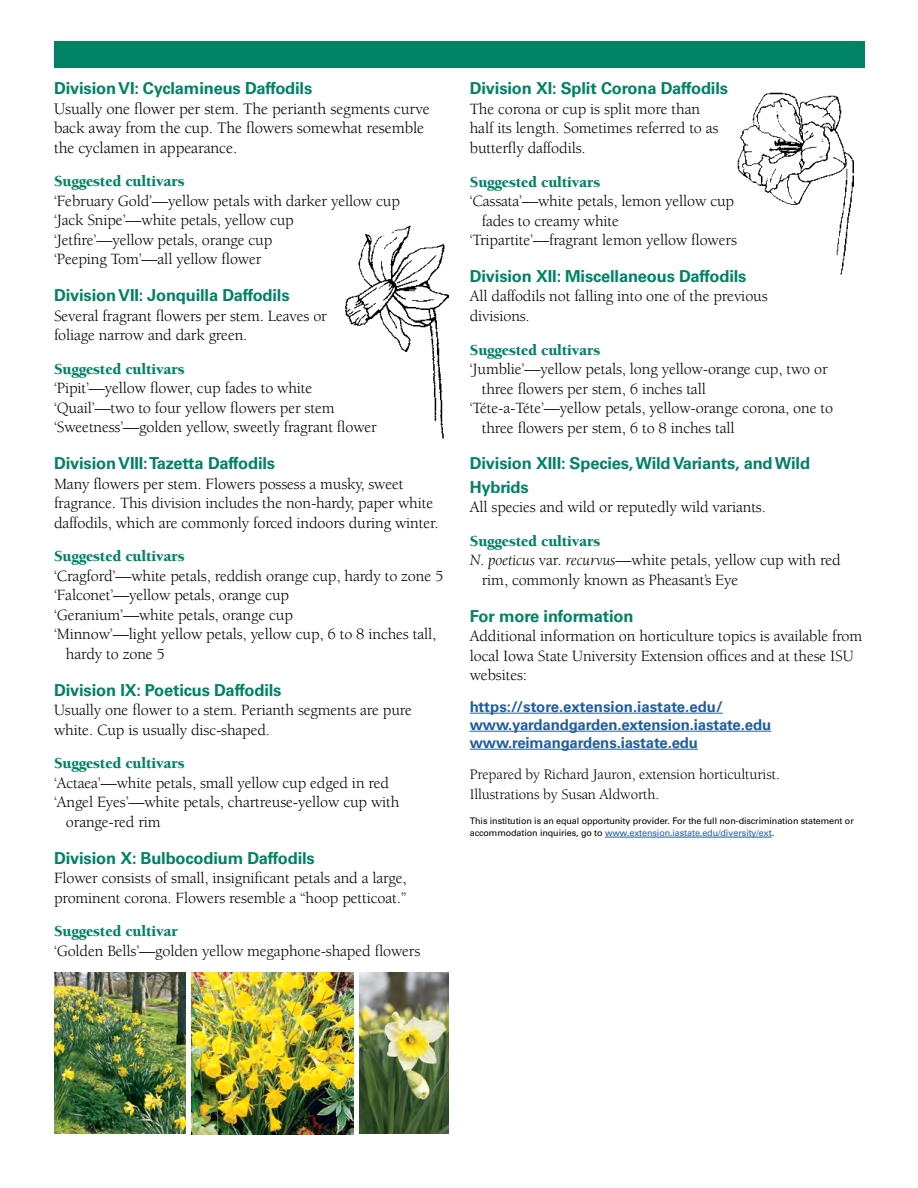
<style>
.page{position:relative;width:918px;height:1188px;background:#fff}
.page>*{position:absolute;margin:0;border:0;box-sizing:border-box;transform-origin:0 0}
.B_Head{font:700 16.5px/23.2px "Univers LT Std";letter-spacing:-.01em;color:#008265}
.t1{font:16.5px/19.5px "Berkeley Std";letter-spacing:-.01em;color:#000}
.Body_text{font:16.2px/19.5px "Berkeley Std";letter-spacing:-.01em;color:#000}
.Hanging_Indent{font:16.2px/19.5px "Berkeley Std";letter-spacing:-.01em;color:#000}
.C_Head{font:900 15.75px "Berkeley Std";letter-spacing:-.01em;color:#008265}
.t2{font:700 15px "Univers LT Std";letter-spacing:-.01em;color:#215e9e}
.Body_text-2{font:15px "Berkeley Std";letter-spacing:-.01em;color:#000}
.t3{font:9px/12px "Univers LT Std";letter-spacing:-.01em;color:#000}
.s1{font-style:italic}
.s2{color:#215e9e}
</style>
<div class="page">
<div style="left:54px;top:41px;width:810px;height:27px;background:#008265"></div>
<img style="left:54px;top:972px;width:131px;height:162px">
<hr style="left:470px;top:713px;width:253px;height:1px;background:#215e9e">
<hr style="left:470px;top:731px;width:301px;height:1px;background:#215e9e">
<hr style="left:470px;top:749px;width:228px;height:1px;background:#215e9e">
<hr style="left:605px;top:837px;width:167px;height:1px;background:#215e9e">
<img style="left:737px;top:92px;width:117px;height:183px">
<img style="left:346px;top:225px;width:103px;height:214px">
<img style="left:191px;top:972px;width:162px;height:162px">
<img style="left:359px;top:972px;width:89px;height:162px">
<h2 class="B_Head" style="left:54px;top:77px;width:260px">Division VI: Cyclamineus Daffodils</h2>
<p class="t1" style="left:54px;top:99px;width:377px">Usually one flower per stem. The perianth segments curve back away from the cup. The flowers somewhat resemble the cyclamen in appearance.</p>
<h3 class="C_Head" style="left:54px;top:173px;width:132px">Suggested cultivars</h3>
<p class="Body_text" style="left:54px;top:191px;width:348px">‘February Gold’—yellow petals with darker yellow cup</p>
<p class="Body_text" style="left:54px;top:211px;width:241px">‘Jack Snipe’—white petals, yellow cup</p>
<p class="Body_text" style="left:54px;top:230px;width:220px">‘Jetfire’—yellow petals, orange cup</p>
<p class="Body_text" style="left:54px;top:250px;width:209px">‘Peeping Tom’—all yellow flower</p>
<h2 class="B_Head" style="left:54px;top:284px;width:237px">Division VII: Jonquilla Daffodils</h2>
<p class="Body_text" style="left:54px;top:306px;width:274px">Several fragrant flowers per stem. Leaves or foliage narrow and dark green.</p>
<h3 class="C_Head" style="left:54px;top:360px;width:132px">Suggested cultivars</h3>
<p class="Body_text" style="left:54px;top:379px;width:260px">‘Pipit’—yellow flower, cup fades to white</p>
<p class="Body_text" style="left:54px;top:398px;width:282px">‘Quail’—two to four yellow flowers per stem</p>
<p class="Body_text" style="left:54px;top:418px;width:324px">‘Sweetness’—golden yellow, sweetly fragrant flower</p>
<h2 class="B_Head" style="left:54px;top:452px;width:223px">Division VIII: Tazetta Daffodils</h2>
<p class="Body_text" style="left:54px;top:474px;width:386px">Many flowers per stem. Flowers possess a musky, sweet fragrance. This division includes the non-hardy, paper white daffodils, which are commonly forced indoors during winter.</p>
<h3 class="C_Head" style="left:54px;top:548px;width:132px">Suggested cultivars</h3>
<p class="Body_text" style="left:54px;top:566px;width:391px">‘Cragford’—white petals, reddish orange cup, hardy to zone 5</p>
<p class="Body_text" style="left:54px;top:586px;width:237px">‘Falconet’—yellow petals, orange cup</p>
<p class="Body_text" style="left:54px;top:605px;width:241px">‘Geranium’—white petals, orange cup</p>
<p class="Hanging_Indent" style="left:66px;top:625px;width:372px;text-indent:-12px">‘Minnow’—light yellow petals, yellow cup, 6 to 8 inches tall, hardy to zone 5</p>
<h2 class="B_Head" style="left:54px;top:678px;width:229px">Division IX: Poeticus Daffodils</h2>
<p class="Body_text" style="left:54px;top:700px;width:360px">Usually one flower to a stem. Perianth segments are pure white. Cup is usually disc-shaped.</p>
<h3 class="C_Head" style="left:54px;top:755px;width:132px">Suggested cultivars</h3>
<p class="Body_text" style="left:54px;top:773px;width:337px">‘Actaea’—white petals, small yellow cup edged in red</p>
<p class="Hanging_Indent" style="left:66px;top:793px;width:335px;text-indent:-12px">‘Angel Eyes’—white petals, chartreuse-yellow cup with orange-red rim</p>
<h2 class="B_Head" style="left:54px;top:846px;width:262px">Division X: Bulbocodium Daffodils</h2>
<p class="Body_text" style="left:54px;top:868px;width:354px">Flower consists of small, insignificant petals and a large, prominent corona. Flowers resemble a “hoop petticoat.”</p>
<h3 class="C_Head" style="left:54px;top:923px;width:125px">Suggested cultivar</h3>
<p class="Body_text" style="left:54px;top:941px;width:368px">‘Golden Bells’—golden yellow megaphone-shaped flowers</p>
<h2 class="B_Head" style="left:470px;top:77px;width:260px">Division XI: Split Corona Daffodils</h2>
<p class="Body_text" style="left:470px;top:99px;width:250px">The corona or cup is split more than half its length. Sometimes referred to as butterfly daffodils.</p>
<h3 class="C_Head" style="left:470px;top:173px;width:132px">Suggested cultivars</h3>
<p class="Hanging_Indent" style="left:482px;top:192px;width:254px;text-indent:-12px">‘Cassata’—white petals, lemon yellow cup fades to creamy white</p>
<p class="Body_text" style="left:470px;top:231px;width:269px">‘Tripartite’—fragrant lemon yellow flowers</p>
<h2 class="B_Head" style="left:470px;top:265px;width:278px">Division XII: Miscellaneous Daffodils</h2>
<p class="Body_text" style="left:470px;top:287px;width:299px">All daffodils not falling into one of the previous divisions.</p>
<h3 class="C_Head" style="left:470px;top:341px;width:132px">Suggested cultivars</h3>
<p class="Hanging_Indent" style="left:482px;top:360px;width:347px;text-indent:-12px">‘Jumblie’—yellow petals, long yellow-orange cup, two or three flowers per stem, 6 inches tall</p>
<p class="Hanging_Indent" style="left:482px;top:399px;width:353px;text-indent:-12px">‘Téte-a-Téte’—yellow petals, yellow-orange corona, one to three flowers per stem, 6 to 8 inches tall</p>
<h2 class="B_Head" style="left:470px;top:452px;width:342px">Division XIII: Species, Wild Variants, and Wild<br>Hybrids</h2>
<p class="Body_text" style="left:470px;top:498px;width:298px">All species and wild or reputedly wild variants.</p>
<h3 class="C_Head" style="left:470px;top:533px;width:132px">Suggested cultivars</h3>
<p class="Hanging_Indent" style="left:482px;top:551px;width:361px;text-indent:-12px"><span class="s1">N. poeticus</span> var. <span class="s1">recurvus</span>—white petals, yellow cup with red rim, commonly known as Pheasant’s Eye</p>
<h2 class="B_Head" style="left:470px;top:604px;width:165px">For more information</h2>
<p class="Body_text" style="left:470px;top:627px;width:394px">Additional information on horticulture topics is available from local Iowa State University Extension offices and at these ISU websites:</p>
<p class="t2" style="left:470px;top:698px;width:254px">https://store.extension.iastate.edu/</p>
<p class="t2" style="left:470px;top:716px;width:303px">www.yardandgarden.extension.iastate.edu</p>
<p class="t2" style="left:470px;top:734px;width:230px">www.reimangardens.iastate.edu</p>
<p class="Body_text-2" style="left:470px;top:766px;width:312px">Prepared by Richard Jauron, extension horticulturist.</p>
<p class="Body_text-2" style="left:470px;top:786px;width:191px">Illustrations by Susan Aldworth.</p>
<p class="t3" style="left:470px;top:815px;width:386px">This institution is an equal opportunity provider. For the full non-discrimination statement or accommodation inquiries, go to <span class="s2">www.extension.iastate.edu/diversity/ext</span>.</p>
</div>
